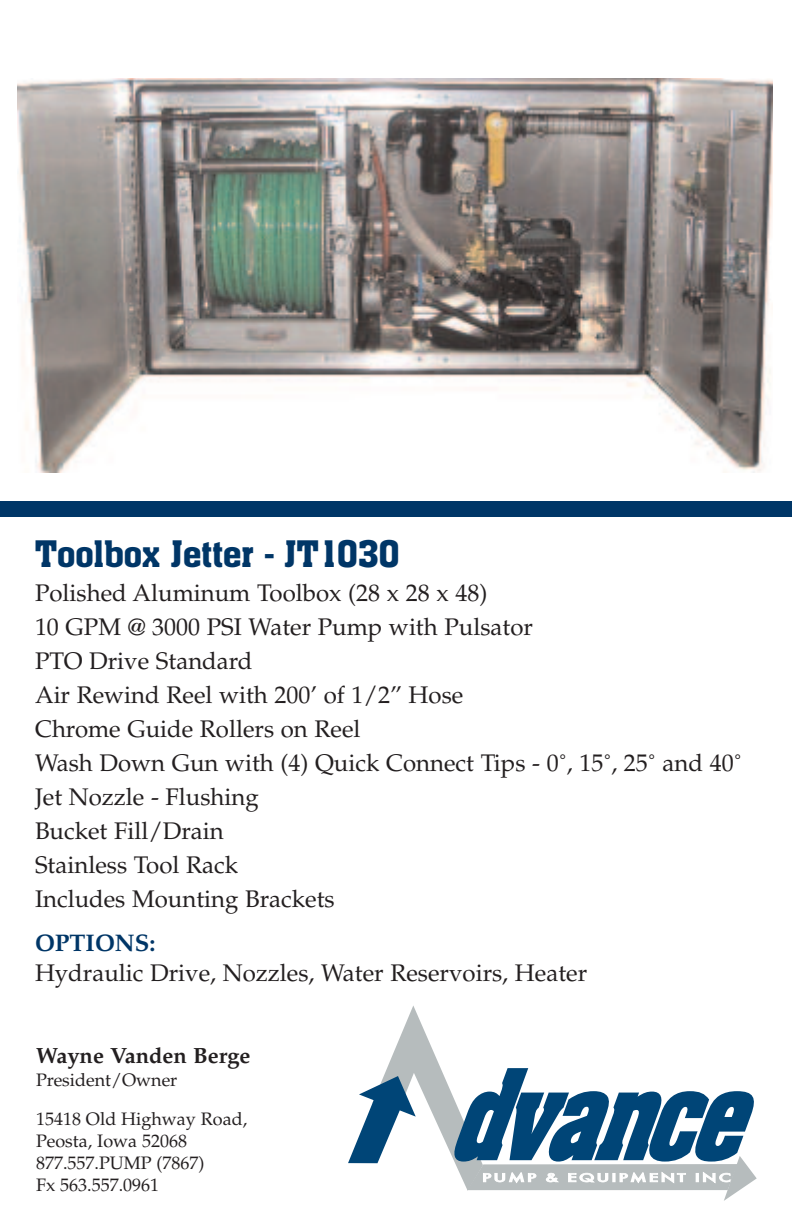
<style>
.page{position:relative;width:792px;height:1224px;background:#fff}
.page>*{position:absolute;margin:0;border:0;box-sizing:border-box;transform-origin:0 0}
.t1{font:500 40px "Aachen D";color:#003667}
.t2{font:24px/34px "Palatino";color:#231f20}
.t3{font:700 24px "Palatino";color:#003667}
.t4{font:700 22px "Palatino";color:#231f20}
.t5{font:18px/22px "Palatino";color:#231f20}
</style>
<div class="page">
<img style="left:17px;top:78px;width:755px;height:394px">
<svg style="left:348px;top:1006px;width:409px;height:195px"></svg>
<div style="left:0;top:501px;width:792px;height:16px;background:#003667"></div>
<h1 class="t1" style="left:35px;top:529px;width:366px">Toolbox Jetter - JT1030</h1>
<p class="t2" style="left:35px;top:578px;width:708px">Polished Aluminum Toolbox (28 x 28 x 48)<br>10 GPM @ 3000 PSI Water Pump with Pulsator<br>PTO Drive Standard<br>Air Rewind Reel with 200’ of 1/2” Hose<br>Chrome Guide Rollers on Reel<br>Wash Down Gun with (4) Quick Connect Tips - 0˚, 15˚, 25˚ and 40˚<br>Jet Nozzle - Flushing<br>Bucket Fill/Drain<br>Stainless Tool Rack<br>Includes Mounting Brackets</p>
<p class="t3" style="left:35px;top:933px;width:122px">OPTIONS:</p>
<p class="t2" style="left:35px;top:958px;width:554px">Hydraulic Drive, Nozzles, Water Reservoirs, Heater</p>
<p class="t4" style="left:36px;top:1047px;width:216px">Wayne Vanden Berge</p>
<p class="t5" style="left:36px;top:1063px;width:213px;line-height:38.8px">President/Owner<br>15418 Old Highway Road,</p>
<p class="t5" style="left:36px;top:1132px;width:170px">Peosta, Iowa 52068<br>877.557.PUMP (7867)<br>Fx 563.557.0961</p>
</div>
